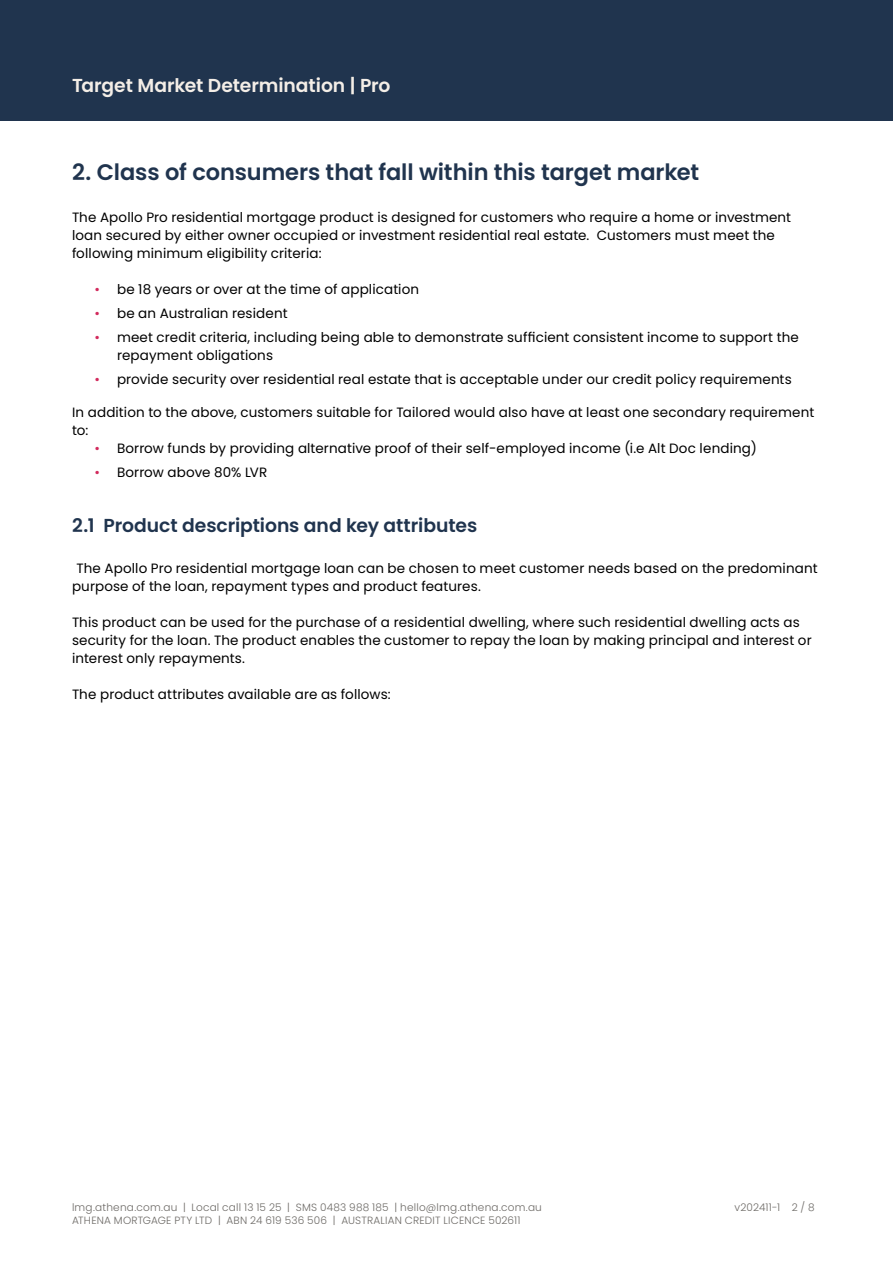
<style>
.page{position:relative;width:893px;height:1263px;background:#fff}
.page>*{position:absolute;margin:0;border:0;box-sizing:border-box;transform-origin:0 0}
.t1{font:600 22.5px "Poppins";letter-spacing:-.005em;color:#20344e}
.t2{font:600 18.75px "Poppins";letter-spacing:-.005em;color:#20344e}
.t3{font:600 18.75px "Poppins";letter-spacing:-.005em;color:#f4eee7}
.t4{font:13.5px/18px "Poppins";letter-spacing:.01em;color:#000}
.t5{font:300 10.5px/12.6px "Poppins";letter-spacing:.02em;color:#6d6a66}
.s1{color:#d2295c}
</style>
<div class="page">
<div style="left:0;top:0;width:893px;height:120px;background:#20344e"></div>
<h2 class="t3" style="left:72px;top:75px;width:320px">Target Market Determination | Pro</h2>
<h1 class="t1" style="left:72px;top:159px;width:629px">2. Class of consumers that fall within this target market</h1>
<p class="t4" style="left:72px;top:208px;width:721px">The Apollo Pro residential mortgage product is designed for customers who require a home or investment loan secured by either owner occupied or investment residential real estate. Customers must meet the following minimum eligibility criteria:</p>
<p class="t4" style="left:95px;top:280px;width:326px"><span class="s1">•</span> be 18 years or over at the time of application</p>
<p class="t4" style="left:95px;top:304px;width:195px"><span class="s1">•</span> be an Australian resident</p>
<p class="t4" style="left:117px;top:328px;width:683px;text-indent:-23px"><span class="s1">•</span> meet credit criteria, including being able to demonstrate sufficient consistent income to support the repayment obligations</p>
<p class="t4" style="left:95px;top:370px;width:699px"><span class="s1">•</span> provide security over residential real estate that is acceptable under our credit policy requirements</p>
<p class="t4" style="left:72px;top:403px;width:744px">In addition to the above, customers suitable for Tailored would also have at least one secondary requirement to:</p>
<p class="t4" style="left:95px;top:439px;width:664px"><span class="s1">•</span> Borrow funds by providing alternative proof of their self-employed income (i.e Alt Doc lending)</p>
<p class="t4" style="left:95px;top:463px;width:174px"><span class="s1">•</span> Borrow above 80% LVR</p>
<h2 class="t2" style="left:72px;top:515px;width:407px">2.1 Product descriptions and key attributes</h2>
<p class="t4" style="left:72px;top:559px;width:747px;text-indent:4px">The Apollo Pro residential mortgage loan can be chosen to meet customer needs based on the predominant purpose of the loan, repayment types and product features.</p>
<p class="t4" style="left:72px;top:613px;width:741px">This product can be used for the purchase of a residential dwelling, where such residential dwelling acts as security for the loan. The product enables the customer to repay the loan by making principal and interest or interest only repayments.</p>
<p class="t4" style="left:72px;top:685px;width:320px">The product attributes available are as follows:</p>
<p class="t5" style="left:72px;top:1201px;width:471px">lmg.athena.com.au | Local call 13 15 25 | SMS 0483 988 185 | hello@lmg.athena.com.au<br>ATHENA MORTGAGE PTY LTD | ABN 24 619 536 506 | AUSTRALIAN CREDIT LICENCE 502611</p>
<p class="t5" style="left:734px;top:1201px;width:82px">v202411-1 2 / 8</p>
</div>
